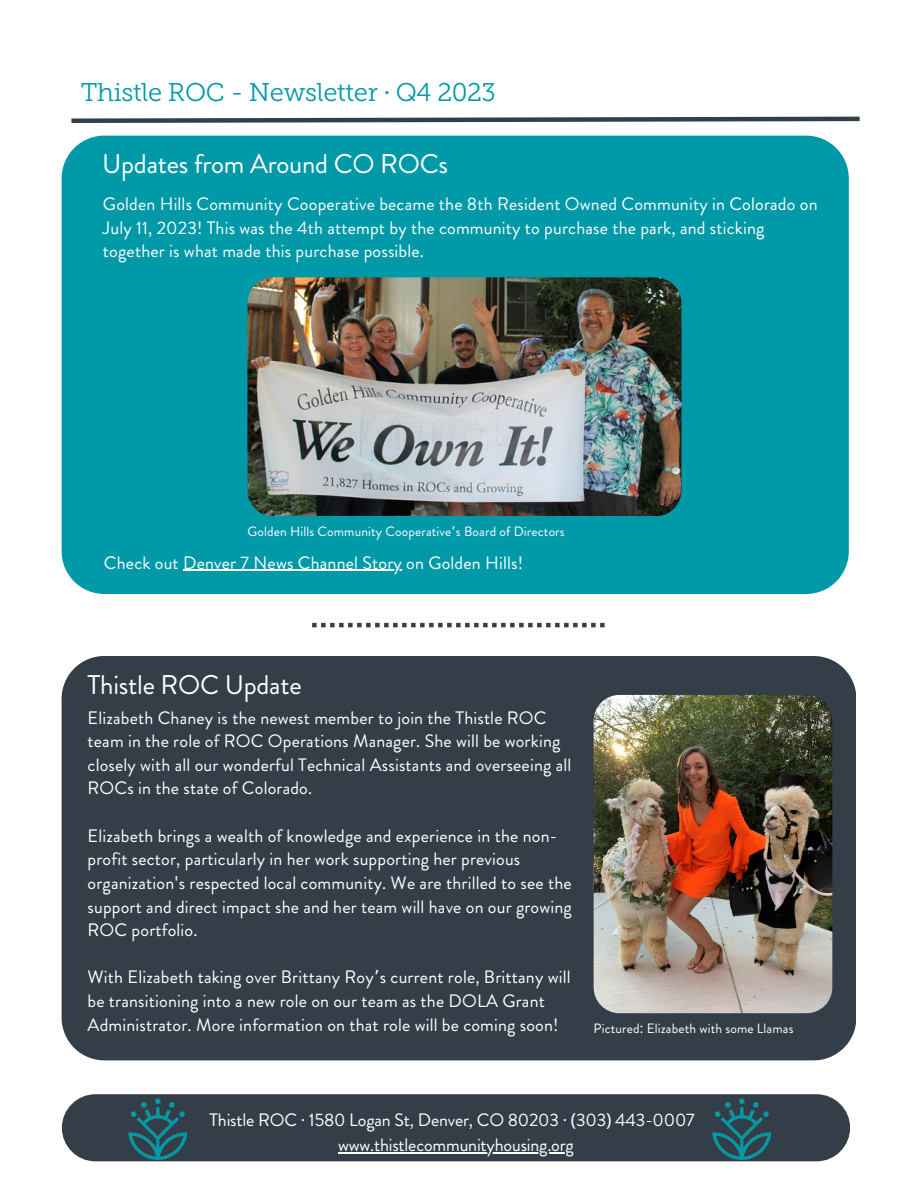
<style>
.page{position:relative;width:918px;height:1188px;background:#fff}
.page>*{position:absolute;margin:0;border:0;box-sizing:border-box;transform-origin:0 0}
.t1{font:27px "Hv D Trial Brandon Grotesque";letter-spacing:-.01em;color:#fff}
.t2{font:25.5px "Museo Slab 300";letter-spacing:-.01em;color:#0099a8}
.t3{font:18px/23.7px "Hv D Trial Brandon Grotesque";letter-spacing:.01em;color:#fff}
.t4{font:18px "Hv D Trial Brandon Grotesque";letter-spacing:-.01em;color:#fff}
.t5{font:13.5px "Hv D Trial Brandon Grotesque";letter-spacing:.01em;color:#fff}
.s1{font-family:"Liberation Serif"}
.s2{font-family:"Noto Sans Gurmukhi"}
.s3{font-family:"Noto Sans"}
</style>
<div class="page">
<svg style="left:71px;top:116px;width:789px;height:7px"></svg>
<div style="left:62px;top:136px;width:787px;height:458px;background:#0099a8"></div>
<img style="left:247px;top:277px;width:435px;height:239px;border-radius:26px">
<svg style="left:312px;top:623px;width:293px;height:4px"></svg>
<div style="left:62px;top:656px;width:794px;height:404px;background:#333e48"></div>
<img style="left:594px;top:695px;width:238px;height:318px;border-radius:26px">
<hr style="left:183px;top:570px;width:219px;height:1px;background:#fff">
<div style="left:62px;top:1094px;width:788px;height:67px;background:#333e48;border-radius:34px"></div>
<hr style="left:338px;top:1152px;width:236px;height:1px;background:#fff">
<img style="left:712px;top:1098px;width:60px;height:62px">
<img style="left:128px;top:1098px;width:60px;height:62px">
<p class="t2" style="left:81px;top:82px;width:417px">Thistle ROC - Newsletter <span class="s1">∙</span> Q4 2023</p>
<p class="t1" style="left:102px;top:145px;width:348px">Updates from Around CO ROCs</p>
<p class="t3" style="left:103px;top:192px;width:716px">Golden Hills Community Cooperative became the 8th Resident Owned Community in Colorado on<br>July 11, 2023! This was the 4th attempt by the community to purchase the park, and sticking together is what made this purchase possible.</p>
<p class="t5" style="left:247px;top:521px;width:319px">Golden Hills Community Cooperative<span class="s2">’</span>s Board of Directors</p>
<p class="t3" style="left:104px;top:551px;width:421px">Check out Denver 7 News Channel Story on Golden Hills!</p>
<p class="t1" style="left:88px;top:666px;width:216px">Thistle ROC Update</p>
<p class="t3" style="left:88px;top:706px;width:485px">Elizabeth Chaney is the newest member to join the Thistle ROC team in the role of ROC Operations Manager. She will be working closely with all our wonderful Technical Assistants and overseeing all ROCs in the state of Colorado.</p>
<p class="t3" style="left:88px;top:824px;width:486px">Elizabeth brings a wealth of knowledge and experience in the non&shy;profit sector, particularly in her work supporting her previous organization<span class="s3">'</span>s respected local community. We are thrilled to see the support and direct impact she and her team will have on our growing ROC portfolio.</p>
<p class="t3" style="left:88px;top:965px;width:485px">With Elizabeth taking over Brittany Roy<span class="s2">’</span>s current role, Brittany will be transitioning into a new role on our team as the DOLA Grant<br>Administrator. More information on that role will be coming soon!</p>
<p class="t5" style="left:594px;top:1018px;width:201px">Pictured<span class="s3">:</span> Elizabeth with some Llamas</p>
<p class="t4" style="left:209px;top:1107px;width:487px">Thistle ROC <span class="s1">∙</span> 1580 Logan St, Denver, CO 80203 <span class="s1">∙</span> <span class="s3">(</span>303<span class="s3">)</span> 443-0007</p>
<p class="t4" style="left:338px;top:1132px;width:237px">www.thistlecommunityhousing.org</p>
</div>
